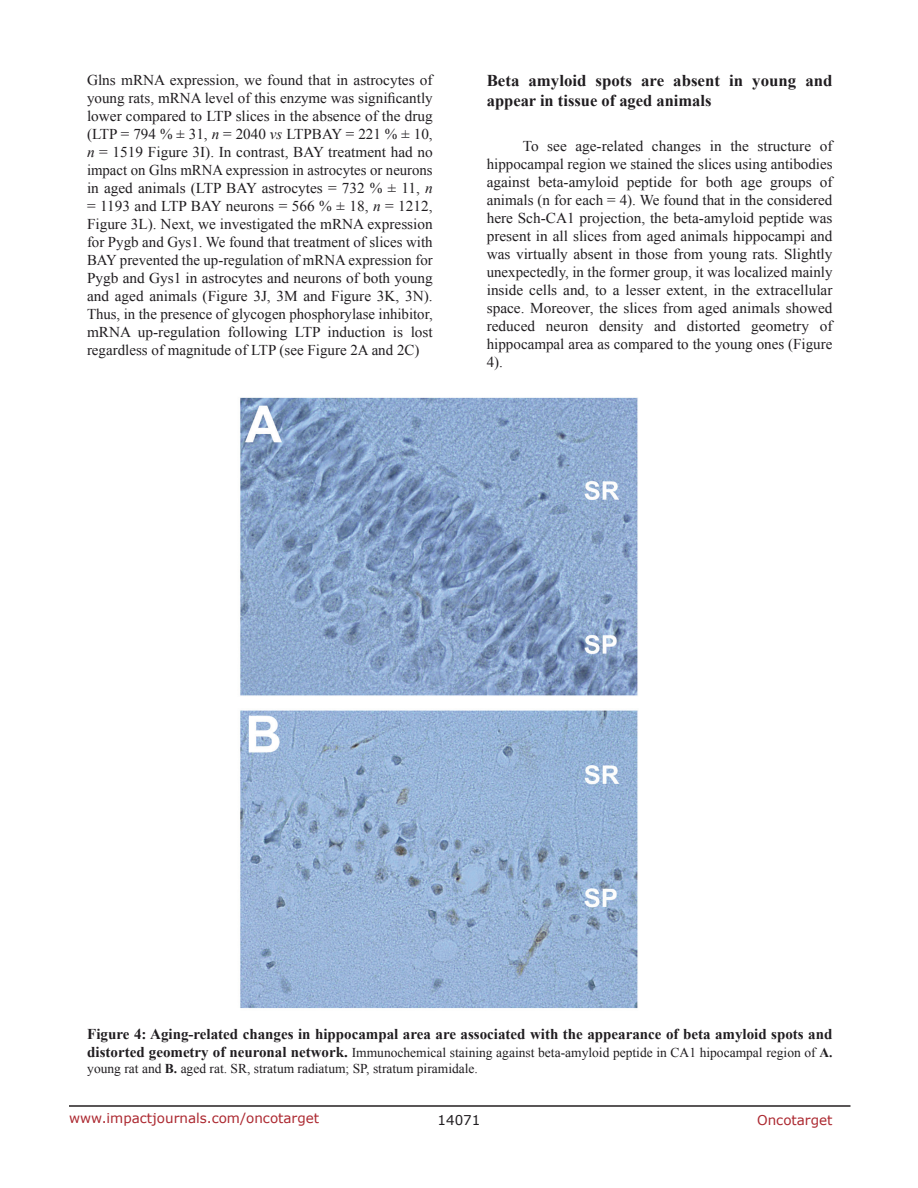
<style>
.page{position:relative;width:918px;height:1188px;background:#fff}
.page>*{position:absolute;margin:0;border:0;box-sizing:border-box;transform-origin:0 0}
.t1{font:700 16.5px/19.8px "Times New Roman";color:#201d20}
.t2{font:15px/18px "Times New Roman";color:#201d20;text-align:justify}
.t3{font:700 15px "Times New Roman";color:#201d20}
.t4{font:13.5px/16.2px "Times New Roman";color:#201d20}
.t5{font:13.5px "Verdana";color:#ac2830}
.t6{font:13.5px "Verdana";color:#201d20}
.s1{font-style:italic}
.s2{font-weight:700;font-size:15px}
.s3{font-weight:700}
</style>
<div class="page">
<hr style="left:69px;top:1105px;width:781px;height:2px;background:#231f20">
<img style="left:240px;top:397px;width:398px;height:612px">
<p class="t2" style="left:87px;top:71px;width:347px">Glns mRNA expression, we found that in astrocytes of young rats, mRNA level of this enzyme was significantly lower compared to LTP slices in the absence of the drug (LTP = 794 % ± 31, <span class="s1">n</span> = 2040 <span class="s1">vs</span> LTPBAY = 221 % ± 10, <span class="s1">n</span> = 1519 Figure 3I). In contrast, BAY treatment had no impact on Glns mRNA expression in astrocytes or neurons in aged animals (LTP BAY astrocytes = 732 % ± 11, <span class="s1">n </span>= 1193 and LTP BAY neurons = 566 % ± 18, <span class="s1">n</span> = 1212, Figure 3L). Next, we investigated the mRNA expression for Pygb and Gys1. We found that treatment of slices with BAY prevented the up-regulation of mRNA expression for Pygb and Gys1 in astrocytes and neurons of both young and aged animals (Figure 3J, 3M and Figure 3K, 3N).<br>Thus, in the presence of glycogen phosphorylase inhibitor, mRNA up-regulation following LTP induction is lost regardless of magnitude of LTP (see Figure 2A and 2C)</p>
<p class="t1" style="left:487px;top:70px;width:347px">Beta amyloid spots are absent in young and appear in tissue of aged animals</p>
<p class="t2" style="left:487px;top:137px;width:347px;text-indent:36px">To see age-related changes in the structure of hippocampal region we stained the slices using antibodies against beta-amyloid peptide for both age groups of animals (n for each = 4). We found that in the considered here Sch-CA1 projection, the beta-amyloid peptide was present in all slices from aged animals hippocampi and was virtually absent in those from young rats. Slightly unexpectedly, in the former group, it was localized mainly inside cells and, to a lesser extent, in the extracellular space. Moreover, the slices from aged animals showed reduced neuron density and distorted geometry of hippocampal area as compared to the young ones (Figure 4).</p>
<p class="t3" style="left:87px;top:1024px;width:747px">Figure 4: Aging-related changes in hippocampal area are associated with the appearance of beta amyloid spots and</p>
<p class="t4" style="left:87px;top:1044px;width:747px"><span class="s2">distorted geometry of neuronal network.</span> Immunochemical staining against beta-amyloid peptide in CA1 hipocampal region of <span class="s3">A. </span>young rat and <span class="s3">B.</span> aged rat. SR, stratum radiatum; SP, stratum piramidale.</p>
<p class="t5" style="left:69px;top:1109px;width:252px">www.impactjournals.com/oncotarget</p>
<p class="t6" style="left:438px;top:1111px;width:44px">14071</p>
<p class="t5" style="left:757px;top:1111px;width:77px">Oncotarget</p>
</div>
